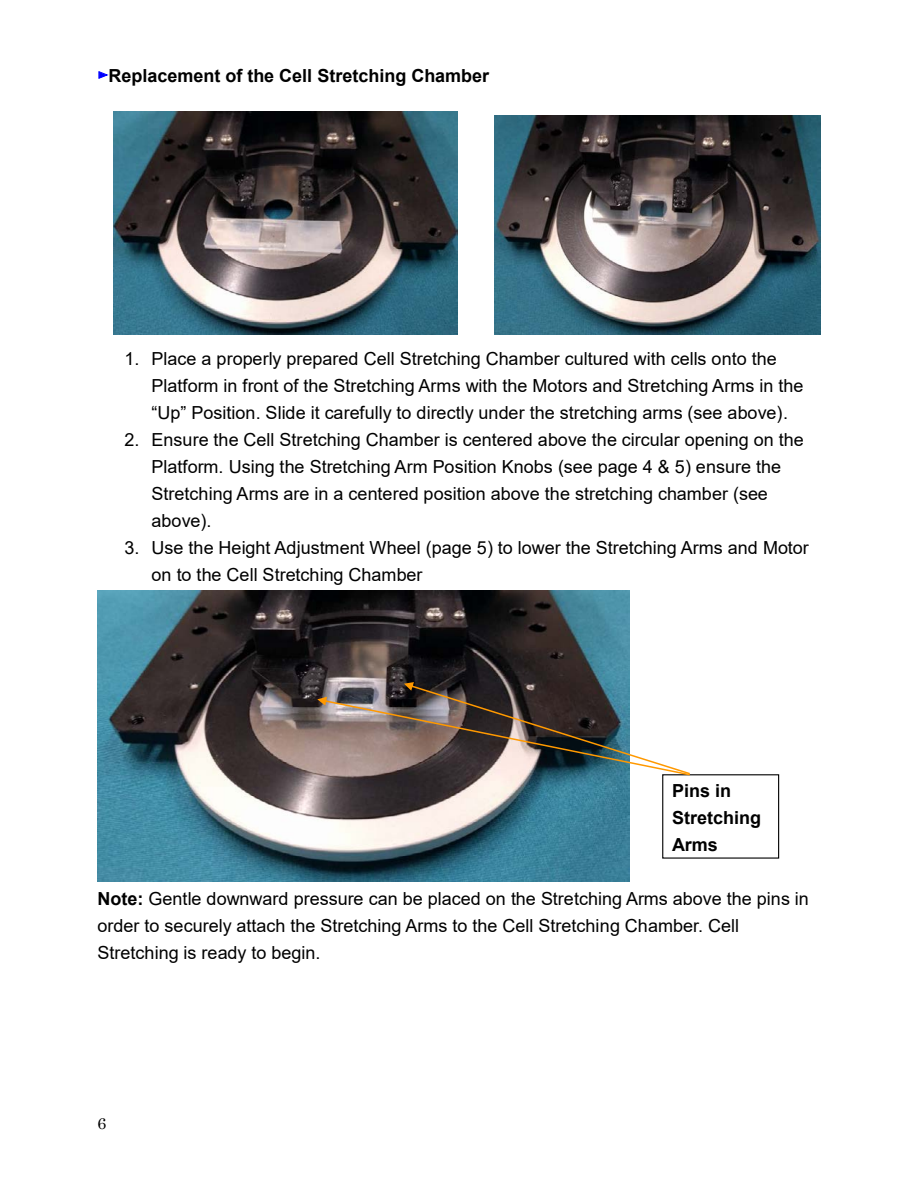
<style>
.page{position:relative;width:918px;height:1188px;background:#fff}
.page>*{position:absolute;margin:0;border:0;box-sizing:border-box;transform-origin:0 0}
.t1{font:18px/27px "Arial";color:#000}
.t2{font:700 18px/27px "Arial";color:#000}
.t3{font:15.9px "Century";color:#000}
.s1{font-family:"Arial Unicode MS";font-weight:400;color:#00f}
.s2{font-weight:700}
</style>
<div class="page">
<svg style="left:98px;top:71px;width:11px;height:8px"></svg>
<img style="left:114px;top:112px;width:343px;height:222px">
<img style="left:494px;top:115px;width:326px;height:219px">
<img style="left:98px;top:591px;width:532px;height:290px">
<div style="left:662px;top:774px;width:117px;height:85px;border:1px solid #000"></div>
<img style="left:317px;top:682px;width:373px;height:93px">
<p class="t2" style="left:97px;top:62px;width:393px"><span class="s1">►</span>Replacement of the Cell Stretching Chamber</p>
<p class="t1" style="left:152px;top:345px;width:654px;text-indent:-27px">1. Place a properly prepared Cell Stretching Chamber cultured with cells onto the<br>Platform in front of the Stretching Arms with the Motors and Stretching Arms in the “Up” Position. Slide it carefully to directly under the stretching arms (see above).</p>
<p class="t1" style="left:152px;top:426px;width:654px;text-indent:-27px">2. Ensure the Cell Stretching Chamber is centered above the circular opening on the Platform. Using the Stretching Arm Position Knobs (see page 4 &amp; 5) ensure the Stretching Arms are in a centered position above the stretching chamber (see above).</p>
<p class="t1" style="left:152px;top:534px;width:659px;text-indent:-27px">3. Use the Height Adjustment Wheel (page 5) to lower the Stretching Arms and Motor on to the Cell Stretching Chamber</p>
<p class="t2" style="left:672px;top:777px;width:91px">Pins in<br>Stretching<br>Arms</p>
<p class="t1" style="left:98px;top:885px;width:713px"><span class="s2">Note:</span> Gentle downward pressure can be placed on the Stretching Arms above the pins in order to securely attach the Stretching Arms to the Cell Stretching Chamber. Cell<br>Stretching is ready to begin.</p>
<p class="t3" style="left:97px;top:1110px;width:10px">6</p>
</div>
